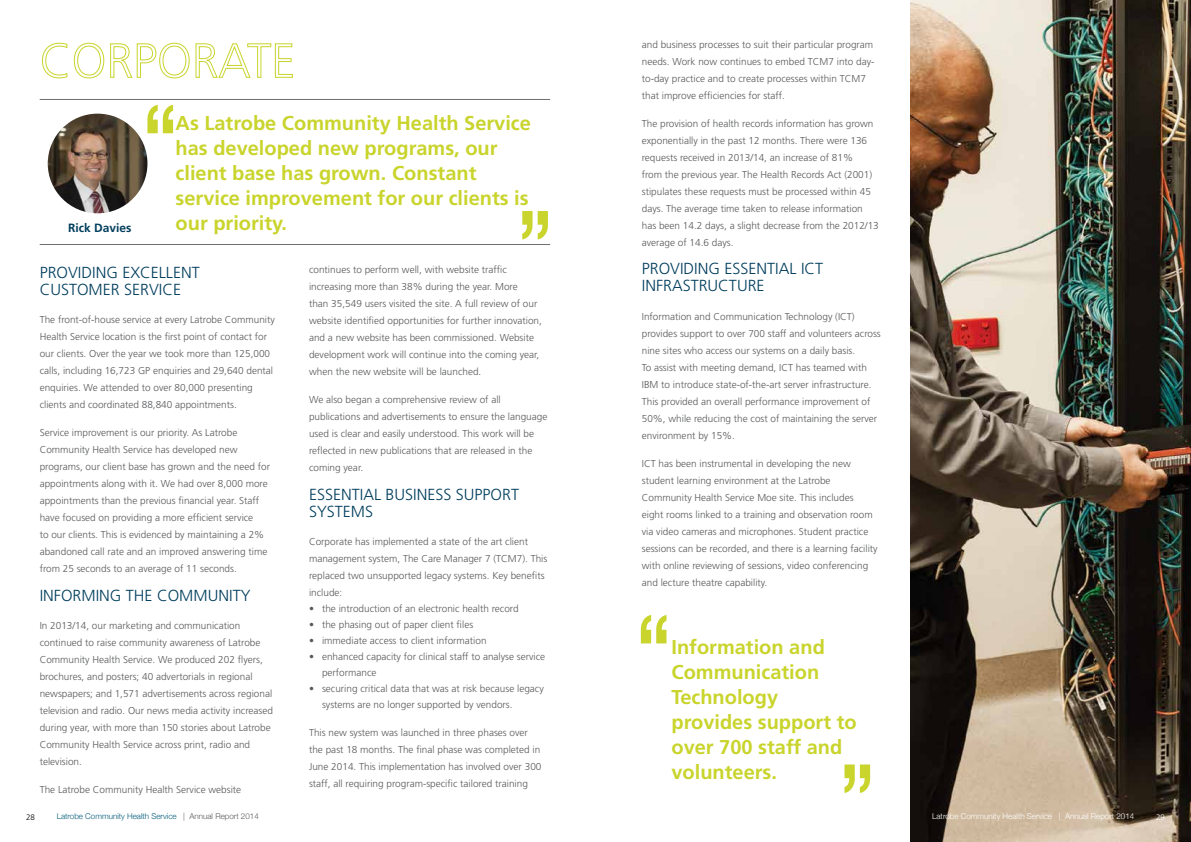
<style>
.page{position:relative;width:1191px;height:842px;background:#fff}
.page>*{position:absolute;margin:0;border:0;box-sizing:border-box;transform-origin:0 0}
.t1{font:700 20px/25px "Frutiger";color:#c9d42c}
.t2{font:300 16px/17px "Frutiger";color:#003e5d}
.t3{font:700 12px "Frutiger";color:#003e5d}
.t4{font:300 10px/17px "Frutiger";color:#58595b}
.t5{font:300 8px "Helvetica Neue";color:#005a7a}
.t6{font:300 8px "Helvetica Neue";color:#fff}
.t7{font:300 8px "Frutiger";color:#000}
.t8{font:300 8px "Frutiger";color:#fff}
.s1{color:#58595b}
</style>
<div class="page">
<img style="left:910px;top:0;width:281px;height:842px">
<svg style="left:641px;top:615px;width:25px;height:28px"></svg>
<svg style="left:844px;top:764px;width:26px;height:29px"></svg>
<svg style="left:41px;top:42px;width:63px;height:37px"></svg>
<svg style="left:110px;top:42px;width:79px;height:37px"></svg>
<svg style="left:195px;top:43px;width:98px;height:35px"></svg>
<svg style="left:147px;top:105px;width:26px;height:28px"></svg>
<hr style="left:40px;top:99px;width:510px;height:1px;background:#6d6e71">
<hr style="left:40px;top:244px;width:510px;height:1px;background:#6d6e71">
<svg style="left:522px;top:211px;width:26px;height:28px"></svg>
<img style="left:48px;top:114px;width:99px;height:99px;border-radius:50px">
<h1 class="t1" style="left:176px;top:110px;width:357px">As Latrobe Community Health Service has developed new programs, our client base has grown. Constant service improvement for our clients is our priority.</h1>
<h2 class="t2" style="left:40px;top:264px;width:161px">PROVIDING EXCELLENT<br>CUSTOMER SERVICE</h2>
<p class="t4" style="left:40px;top:311px;width:237px">The front-of-house service at every Latrobe Community Health Service location is the first point of contact for our clients. Over the year we took more than 125,000 calls, including 16,723 GP enquiries and 29,640 dental enquiries. We attended to over 80,000 presenting clients and coordinated 88,840 appointments.</p>
<p class="t4" style="left:40px;top:424px;width:232px">Service improvement is our priority. As Latrobe Community Health Service has developed new programs, our client base has grown and the need for appointments along with it. We had over 8,000 more appointments than the previous financial year. Staff have focused on providing a more efficient service<br>to our clients. This is evidenced by maintaining a 2% abandoned call rate and an improved answering time from 25 seconds to an average of 11 seconds.</p>
<h2 class="t2" style="left:40px;top:587px;width:212px">INFORMING THE COMMUNITY</h2>
<p class="t4" style="left:40px;top:617px;width:235px">In 2013/14, our marketing and communication continued to raise community awareness of Latrobe Community Health Service. We produced 202 flyers, brochures, and posters; 40 advertorials in regional newspapers; and 1,571 advertisements across regional television and radio. Our news media activity increased during year, with more than 150 stories about Latrobe Community Health Service across print, radio and television.</p>
<p class="t4" style="left:40px;top:781px;width:203px">The Latrobe Community Health Service website</p>
<p class="t3" style="left:68px;top:221px;width:65px">Rick Davies</p>
<p class="t4" style="left:309px;top:261px;width:234px">continues to perform well, with website traffic increasing more than 38% during the year. More<br>than 35,549 users visited the site. A full review of our website identified opportunities for further innovation, and a new website has been commissioned. Website development work will continue into the coming year, when the new website will be launched.</p>
<p class="t4" style="left:309px;top:391px;width:240px">We also began a comprehensive review of all publications and advertisements to ensure the language used is clear and easily understood. This work will be reflected in new publications that are released in the coming year.</p>
<h2 class="t2" style="left:309px;top:485px;width:211px">ESSENTIAL BUSINESS SUPPORT<br>SYSTEMS</h2>
<p class="t4" style="left:309px;top:533px;width:240px">Corporate has implemented a state of the art client management system, The Care Manager 7 (TCM7). This replaced two unsupported legacy systems. Key benefits include:</p>
<p class="t4" style="left:309px;top:600px;width:211px">• the introduction of an electronic health record</p>
<p class="t4" style="left:309px;top:616px;width:166px">• the phasing out of paper client files</p>
<p class="t4" style="left:309px;top:632px;width:179px">• immediate access to client information</p>
<p class="t4" style="left:322px;top:648px;width:225px;line-height:16px;text-indent:-13px">• enhanced capacity for clinical staff to analyse service performance</p>
<p class="t4" style="left:322px;top:680px;width:223px;line-height:16px;text-indent:-13px">• securing critical data that was at risk because legacy systems are no longer supported by vendors.</p>
<p class="t4" style="left:309px;top:724px;width:234px">This new system was launched in three phases over the past 18 months. The final phase was completed in June 2014. This implementation has involved over 300 staff, all requiring program-specific tailored training</p>
<p class="t4" style="left:642px;top:36px;width:234px">and business processes to suit their particular program needs. Work now continues to embed TCM7 into day&shy;to-day practice and to create processes within TCM7 that improve efficiencies for staff.</p>
<p class="t4" style="left:642px;top:115px;width:238px">The provision of health records information has grown exponentially in the past 12 months. There were 136 requests received in 2013/14, an increase of 81%<br>from the previous year. The Health Records Act (2001) stipulates these requests must be processed within 45 days. The average time taken to release information has been 14.2 days, a slight decrease from the 2012/13 average of 14.6 days.</p>
<h2 class="t2" style="left:642px;top:260px;width:183px">PROVIDING ESSENTIAL ICT<br>INFRASTRUCTURE</h2>
<p class="t4" style="left:642px;top:308px;width:240px">Information and Communication Technology (ICT) provides support to over 700 staff and volunteers across nine sites who access our systems on a daily basis.<br>To assist with meeting demand, ICT has teamed with IBM to introduce state-of-the-art server infrastructure.<br>This provided an overall performance improvement of 50%, while reducing the cost of maintaining the server environment by 15%.</p>
<p class="t4" style="left:642px;top:455px;width:237px">ICT has been instrumental in developing the new student learning environment at the Latrobe Community Health Service Moe site. This includes eight rooms linked to a training and observation room via video cameras and microphones. Student practice sessions can be recorded, and there is a learning facility with online reviewing of sessions, video conferencing and lecture theatre capability.</p>
<h1 class="t1" style="left:671px;top:634px;width:187px">Information and<br>Communication<br>Technology provides support to over 700 staff and volunteers.</h1>
<p class="t7" style="left:26px;top:812px;width:10px">28</p>
<p class="t5" style="left:57px;top:810px;width:203px">Latrobe Community Health Service <span class="s1">| Annual Report 2014</span></p>
<p class="t6" style="left:932px;top:810px;width:203px">Latrobe Community Health Service | Annual Report 2014</p>
<p class="t8" style="left:1156px;top:812px;width:10px">29</p>
</div>
